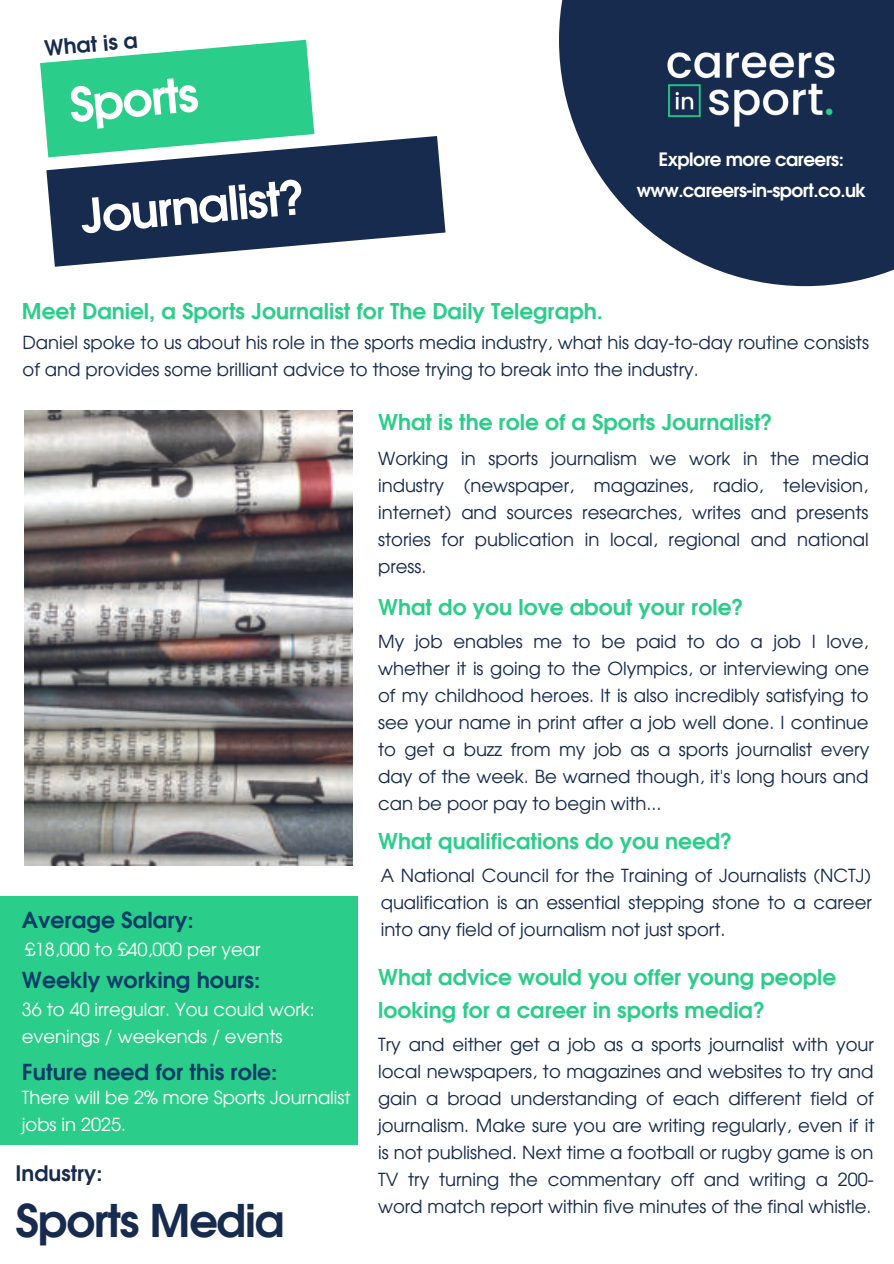
<style>
.page{position:relative;width:894px;height:1264px;background:#fff}
.page>*{position:absolute;margin:0;border:0;box-sizing:border-box;transform-origin:0 0}
.t1{font:700 46.95px "Evolventa";color:#fff}
.t2{font:700 45px "Evolventa";letter-spacing:-.03em;color:#172b4e}
.t3{font:700 22.05px "Evolventa";color:#033d68}
.t4{font:700 21.75px/32.7px "Evolventa";color:#2bcd8a}
.t5{font:700 21.3px "Evolventa";color:#172b4e}
.t6{font:700 18.45px "Evolventa";letter-spacing:-.03em;color:#fff}
.t7{font:18px/27px "Evolventa";color:#172b4e;text-align:justify}
.t8{font:18px/27px "Evolventa";color:#fff}
</style>
<div class="page">
<div style="left:0;top:896px;width:357px;height:249px;background:#2bcd8a"></div>
<svg style="left:46px;top:136px;width:399px;height:131px;fill:#172b4e"></svg>
<svg style="left:40px;top:40px;width:274px;height:117px"></svg>
<svg style="left:559px;top:0;width:334px;height:286px;fill:#172b4e"></svg>
<img style="left:590px;top:0;width:303px;height:131px">
<img style="left:25px;top:411px;width:327px;height:454px">
<p class="t5" style="left:44px;top:39px;width:95px;rotate:-5deg">What is a</p>
<p class="t1" style="left:68px;top:85px;width:131px;rotate:-5deg">Sports</p>
<p class="t1" style="left:78px;top:196px;width:226px;rotate:-5deg">Journalist?</p>
<p class="t4" style="left:22px;top:296px;width:582px">Meet Daniel, a Sports Journalist for The Daily Telegraph.</p>
<p class="t6" style="left:658px;top:151px;width:187px">Explore more careers:</p>
<p class="t6" style="left:636px;top:183px;width:230px">www.careers-in-sport.co.uk</p>
<p class="t7" style="left:23px;top:330px;width:847px">Daniel spoke to us about his role in the sports media industry, what his day-to-day routine consists of and provides some brilliant advice to those trying to break into the industry.</p>
<p class="t4" style="left:378px;top:406px;width:395px">What is the role of a Sports Journalist?</p>
<p class="t7" style="left:378px;top:446px;width:492px">Working in sports journalism we work in the media industry (newspaper, magazines, radio, television, internet) and sources researches, writes and presents stories for publication in local, regional and national press.</p>
<p class="t4" style="left:378px;top:592px;width:366px">What do you love about your role?</p>
<p class="t3" style="left:22px;top:909px;width:173px">Average Salary:</p>
<p class="t3" style="left:22px;top:970px;width:240px">Weekly working hours:</p>
<p class="t8" style="left:25px;top:936px;width:237px">£18,000 to £40,000 per year</p>
<p class="t8" style="left:22px;top:997px;width:294px">36 to 40 irregular. You could work: evenings / weekends / events</p>
<p class="t3" style="left:22px;top:1061px;width:257px">Future need for this role:</p>
<p class="t8" style="left:22px;top:1084px;width:330px">There will be 2% more Sports Journalist jobs in 2025.</p>
<p class="t5" style="left:16px;top:1163px;width:88px">Industry:</p>
<p class="t2" style="left:16px;top:1201px;width:270px">Sports Media</p>
<p class="t7" style="left:378px;top:629px;width:492px">My job enables me to be paid to do a job I love, whether it is going to the Olympics, or interviewing one of my childhood heroes. It is also incredibly satisfying to see your name in print after a job well done. I continue to get a buzz from my job as a sports journalist every day of the week. Be warned though, it's long hours and can be poor pay to begin with...</p>
<p class="t4" style="left:378px;top:826px;width:355px">What qualifications do you need?</p>
<p class="t7" style="left:380px;top:863px;width:492px">A National Council for the Training of Journalists (NCTJ) qualification is an essential stepping stone to a career into any field of journalism not just sport.</p>
<p class="t4" style="left:378px;top:962px;width:459px">What advice would you offer young people looking for a career in sports media?</p>
<p class="t7" style="left:378px;top:1031px;width:497px">Try and either get a job as a sports journalist with your local newspapers, to magazines and websites to try and gain a broad understanding of each different field of journalism. Make sure you are writing regularly, even if it is not published. Next time a football or rugby game is on TV try turning the commentary off and writing a 200- word match report within five minutes of the final whistle.</p>
</div>
